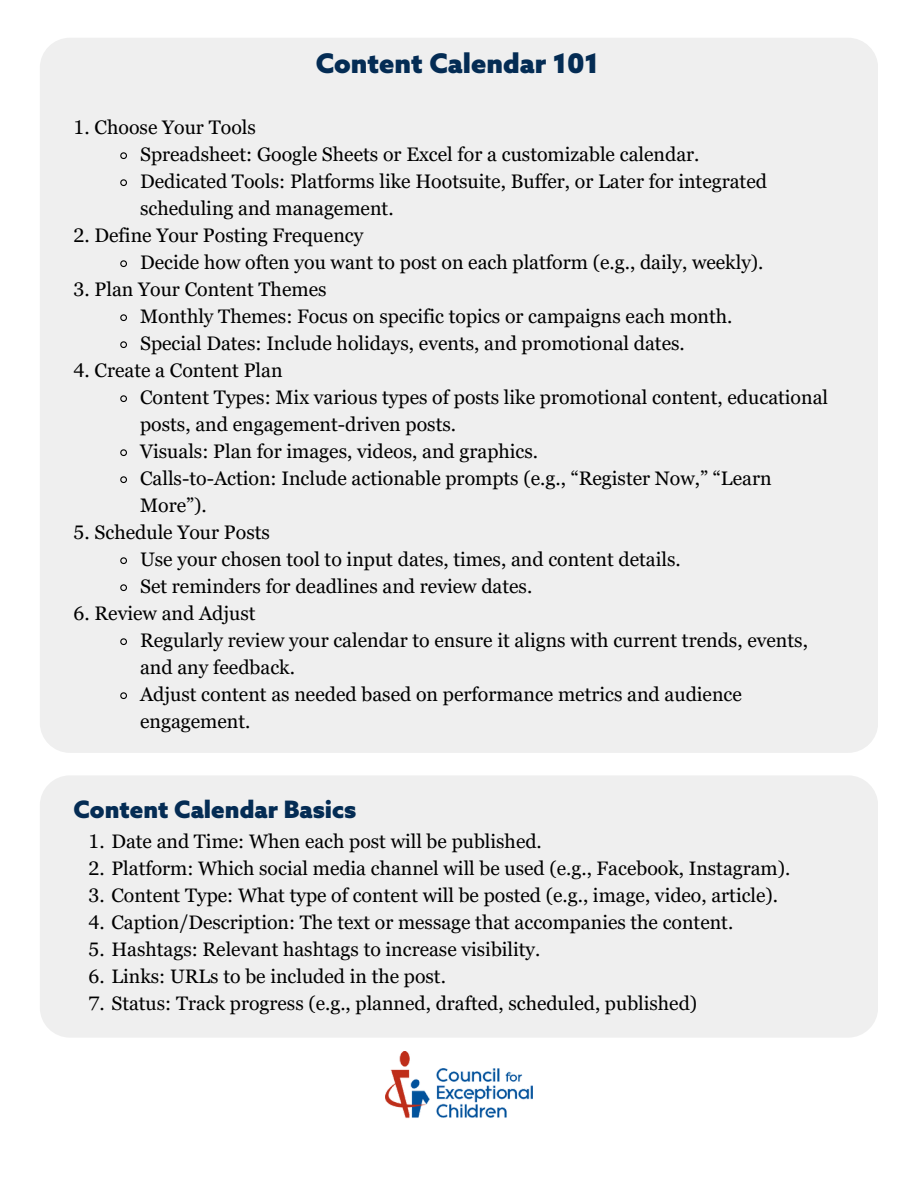
<style>
.page{position:relative;width:918px;height:1188px;background:#fff}
.page>*{position:absolute;margin:0;border:0;box-sizing:border-box;transform-origin:0 0}
.t1{font:900 27px "Azo Sans";color:#042c54}
.t2{font:900 24px "Azo Sans";color:#042c54}
.t3{font:19.5px/27px "Georgia Pro";color:#000}
</style>
<div class="page">
<img style="left:386px;top:1051px;width:146px;height:68px">
<div style="left:40px;top:775px;width:838px;height:263px;background:#efefef;border-radius:30px"></div>
<div style="left:40px;top:38px;width:838px;height:715px;background:#efefef;border-radius:30px"></div>
<svg style="left:120px;top:152px;width:7px;height:8px"></svg>
<svg style="left:120px;top:179px;width:7px;height:8px"></svg>
<svg style="left:120px;top:260px;width:7px;height:8px"></svg>
<svg style="left:120px;top:314px;width:7px;height:8px"></svg>
<svg style="left:120px;top:341px;width:7px;height:8px"></svg>
<svg style="left:120px;top:395px;width:7px;height:8px"></svg>
<svg style="left:120px;top:449px;width:7px;height:8px"></svg>
<svg style="left:120px;top:476px;width:7px;height:8px"></svg>
<svg style="left:120px;top:557px;width:7px;height:8px"></svg>
<svg style="left:120px;top:584px;width:7px;height:8px"></svg>
<svg style="left:120px;top:638px;width:7px;height:8px"></svg>
<svg style="left:120px;top:692px;width:7px;height:8px"></svg>
<h1 class="t1" style="left:316px;top:49px;width:285px">Content Calendar 101</h1>
<p class="t3" style="left:140px;top:113px;width:628px;text-indent:-67px">1. Choose Your Tools<br>Spreadsheet: Google Sheets or Excel for a customizable calendar.<br>Dedicated Tools: Platforms like Hootsuite, Buffer, or Later for integrated scheduling and management.</p>
<p class="t3" style="left:140px;top:221px;width:625px;text-indent:-67px">2. Define Your Posting Frequency<br>Decide how often you want to post on each platform (e.g., daily, weekly).</p>
<p class="t3" style="left:140px;top:275px;width:594px;text-indent:-67px">3. Plan Your Content Themes<br>Monthly Themes: Focus on specific topics or campaigns each month.<br>Special Dates: Include holidays, events, and promotional dates.</p>
<p class="t3" style="left:140px;top:356px;width:690px;text-indent:-67px">4. Create a Content Plan<br>Content Types: Mix various types of posts like promotional content, educational posts, and engagement-driven posts.<br>Visuals: Plan for images, videos, and graphics.<br>Calls-to-Action: Include actionable prompts (e.g., “Register Now,” “Learn More”).</p>
<p class="t3" style="left:140px;top:518px;width:542px;text-indent:-67px">5. Schedule Your Posts<br>Use your chosen tool to input dates, times, and content details.<br>Set reminders for deadlines and review dates.</p>
<p class="t3" style="left:140px;top:599px;width:669px;text-indent:-67px">6. Review and Adjust<br>Regularly review your calendar to ensure it aligns with current trends, events, and any feedback.<br>Adjust content as needed based on performance metrics and audience engagement.</p>
<p class="t2" style="left:74px;top:797px;width:284px">Content Calendar Basics</p>
<p class="t3" style="left:89px;top:828px;width:455px">1. Date and Time: When each post will be published.</p>
<p class="t3" style="left:89px;top:855px;width:703px">2. Platform: Which social media channel will be used (e.g., Facebook, Instagram).</p>
<p class="t3" style="left:89px;top:882px;width:691px">3. Content Type: What type of content will be posted (e.g., image, video, article).</p>
<p class="t3" style="left:89px;top:909px;width:646px">4. Caption/Description: The text or message that accompanies the content.</p>
<p class="t3" style="left:89px;top:936px;width:454px">5. Hashtags: Relevant hashtags to increase visibility.</p>
<p class="t3" style="left:89px;top:963px;width:359px">6. Links: URLs to be included in the post.</p>
<p class="t3" style="left:89px;top:990px;width:610px">7. Status: Track progress (e.g., planned, drafted, scheduled, published)</p>
</div>
